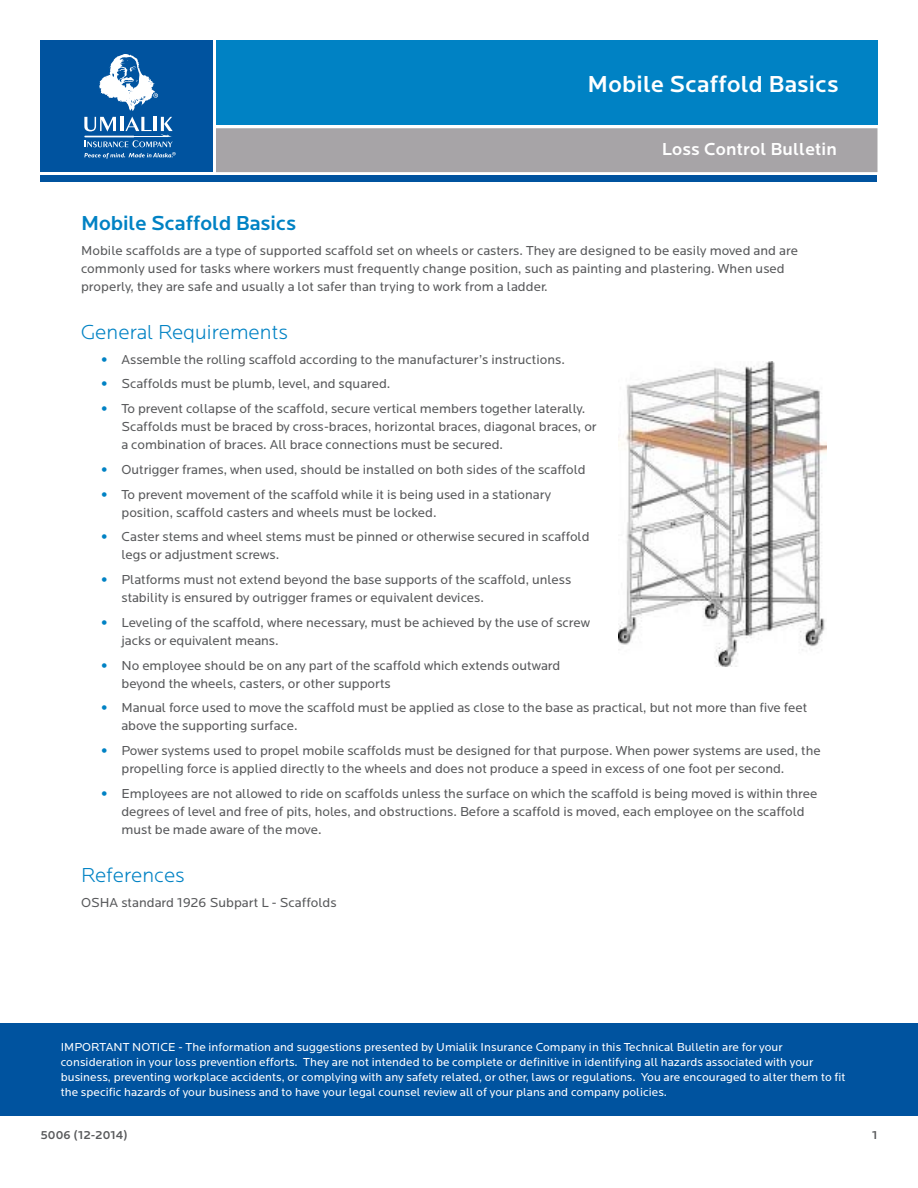
<style>
.page{position:relative;width:918px;height:1188px;background:#fff}
.page>*{position:absolute;margin:0;border:0;box-sizing:border-box;transform-origin:0 0}
.t1{font:500 24px "Locator";letter-spacing:.01em;color:#fff}
.t2{font:300 21px "Locator";color:#0082c4}
.t3{font:500 21px "Locator";color:#0082c4}
.t4{font:500 18px "Locator";letter-spacing:.01em;color:#fff}
.t5{font:13.5px/18px "Locator";color:#58595b}
.t6{font:12px/15px "Locator";letter-spacing:.005em;color:#fff}
.t7{font:500 12px "Locator";letter-spacing:.005em;color:#58595b}
.s1{font-weight:700;font-size:21px;color:#0082c4}
</style>
<div class="page">
<div style="left:216px;top:128px;width:662px;height:44px;background:#a7a4a7"></div>
<div style="left:40px;top:176px;width:838px;height:6px;background:#00539f"></div>
<div style="left:216px;top:40px;width:662px;height:85px;background:#0082c4"></div>
<div style="left:40px;top:40px;width:173px;height:132px;background:#00539f"></div>
<svg style="left:99px;top:54px;width:59px;height:57px"></svg>
<svg style="left:84px;top:117px;width:92px;height:42px"></svg>
<img style="left:618px;top:362px;width:209px;height:305px">
<div style="left:0;top:1023px;width:918px;height:92px;background:#00539f"></div>
<h1 class="t1" style="left:588px;top:71px;width:253px">Mobile Scaffold Basics</h1>
<h3 class="t4" style="left:662px;top:139px;width:177px">Loss Control Bulletin</h3>
<h2 class="t3" style="left:81px;top:211px;width:217px">Mobile Scaffold Basics</h2>
<p class="t5" style="left:81px;top:242px;width:719px">Mobile scaffolds are a type of supported scaffold set on wheels or casters. They are designed to be easily moved and are commonly used for tasks where workers must frequently change position, such as painting and plastering. When used properly, they are safe and usually a lot safer than trying to work from a ladder.</p>
<h2 class="t2" style="left:81px;top:321px;width:208px">General Requirements</h2>
<p class="t5" style="left:101px;top:350px;width:465px"><span class="s1">•</span> Assemble the rolling scaffold according to the manufacturer’s instructions.</p>
<p class="t5" style="left:101px;top:375px;width:291px"><span class="s1">•</span> Scaffolds must be plumb, level, and squared.</p>
<p class="t5" style="left:122px;top:400px;width:477px;text-indent:-20px"><span class="s1">•</span> To prevent collapse of the scaffold, secure vertical members together laterally.<br>Scaffolds must be braced by cross-braces, horizontal braces, diagonal braces, or a combination of braces. All brace connections must be secured.</p>
<p class="t5" style="left:101px;top:461px;width:486px"><span class="s1">•</span> Outrigger frames, when used, should be installed on both sides of the scaffold</p>
<p class="t5" style="left:122px;top:485px;width:431px;text-indent:-20px"><span class="s1">•</span> To prevent movement of the scaffold while it is being used in a stationary position, scaffold casters and wheels must be locked.</p>
<p class="t5" style="left:122px;top:528px;width:470px;text-indent:-20px"><span class="s1">•</span> Caster stems and wheel stems must be pinned or otherwise secured in scaffold legs or adjustment screws.</p>
<p class="t5" style="left:122px;top:571px;width:451px;text-indent:-20px"><span class="s1">•</span> Platforms must not extend beyond the base supports of the scaffold, unless stability is ensured by outrigger frames or equivalent devices.</p>
<p class="t5" style="left:122px;top:614px;width:470px;text-indent:-20px"><span class="s1">•</span> Leveling of the scaffold, where necessary, must be achieved by the use of screw jacks or equivalent means.</p>
<p class="t5" style="left:122px;top:656px;width:440px;text-indent:-20px"><span class="s1">•</span> No employee should be on any part of the scaffold which extends outward beyond the wheels, casters, or other supports</p>
<p class="t5" style="left:122px;top:699px;width:687px;text-indent:-20px"><span class="s1">•</span> Manual force used to move the scaffold must be applied as close to the base as practical, but not more than five feet above the supporting surface.</p>
<p class="t5" style="left:122px;top:742px;width:701px;text-indent:-20px"><span class="s1">•</span> Power systems used to propel mobile scaffolds must be designed for that purpose. When power systems are used, the propelling force is applied directly to the wheels and does not produce a speed in excess of one foot per second.</p>
<p class="t5" style="left:122px;top:785px;width:697px;text-indent:-20px"><span class="s1">•</span> Employees are not allowed to ride on scaffolds unless the surface on which the scaffold is being moved is within three degrees of level and free of pits, holes, and obstructions. Before a scaffold is moved, each employee on the scaffold must be made aware of the move.</p>
<h2 class="t2" style="left:81px;top:864px;width:105px">References</h2>
<p class="t5" style="left:81px;top:893px;width:257px">OSHA standard 1926 Subpart L - Scaffolds</p>
<p class="t6" style="left:61px;top:1040px;width:786px">IMPORTANT NOTICE - The information and suggestions presented by Umialik Insurance Company in this Technical Bulletin are for your consideration in your loss prevention efforts. They are not intended to be complete or definitive in identifying all hazards associated with your business, preventing workplace accidents, or complying with any safety related, or other, laws or regulations. You are encouraged to alter them to fit the specific hazards of your business and to have your legal counsel review all of your plans and company policies.</p>
<p class="t7" style="left:40px;top:1128px;width:89px">5006 (12-2014)</p>
<p class="t7" style="left:872px;top:1128px;width:7px">1</p>
</div>
